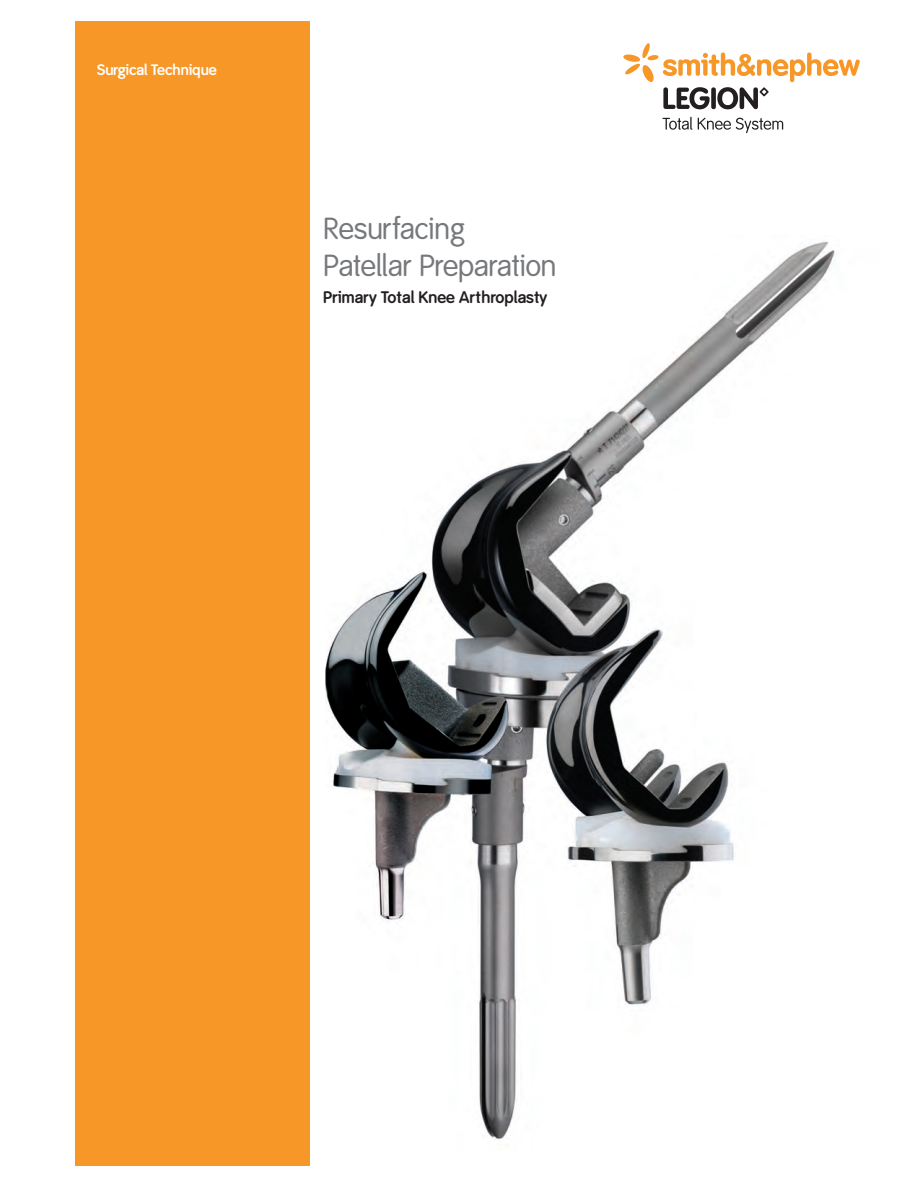
<style>
.page{position:relative;width:918px;height:1188px;background:#fff}
.page>*{position:absolute;margin:0;border:0;box-sizing:border-box;transform-origin:0 0}
.t1{font:30px/37.5px "Smith&Nephew";color:#76787b}
.t2{font:700 16.5px "Smith&Nephew";color:#231f20}
.t3{font:700 15px "Smith&Nephew";color:#fff}
</style>
<div class="page">
<img style="left:326px;top:241px;width:511px;height:899px">
<div style="left:76px;top:22px;width:234px;height:1144px;background:#f79727"></div>
<svg style="left:662px;top:117px;width:30px;height:13px"></svg>
<svg style="left:698px;top:118px;width:85px;height:15px"></svg>
<svg style="left:623px;top:43px;width:237px;height:66px"></svg>
<p class="t3" style="left:97px;top:61px;width:121px">Surgical Technique</p>
<p class="t1" style="left:323px;top:211px;width:235px">Resurfacing<br>Patellar Preparation</p>
<p class="t2" style="left:323px;top:288px;width:226px">Primary Total Knee Arthroplasty</p>
</div>
